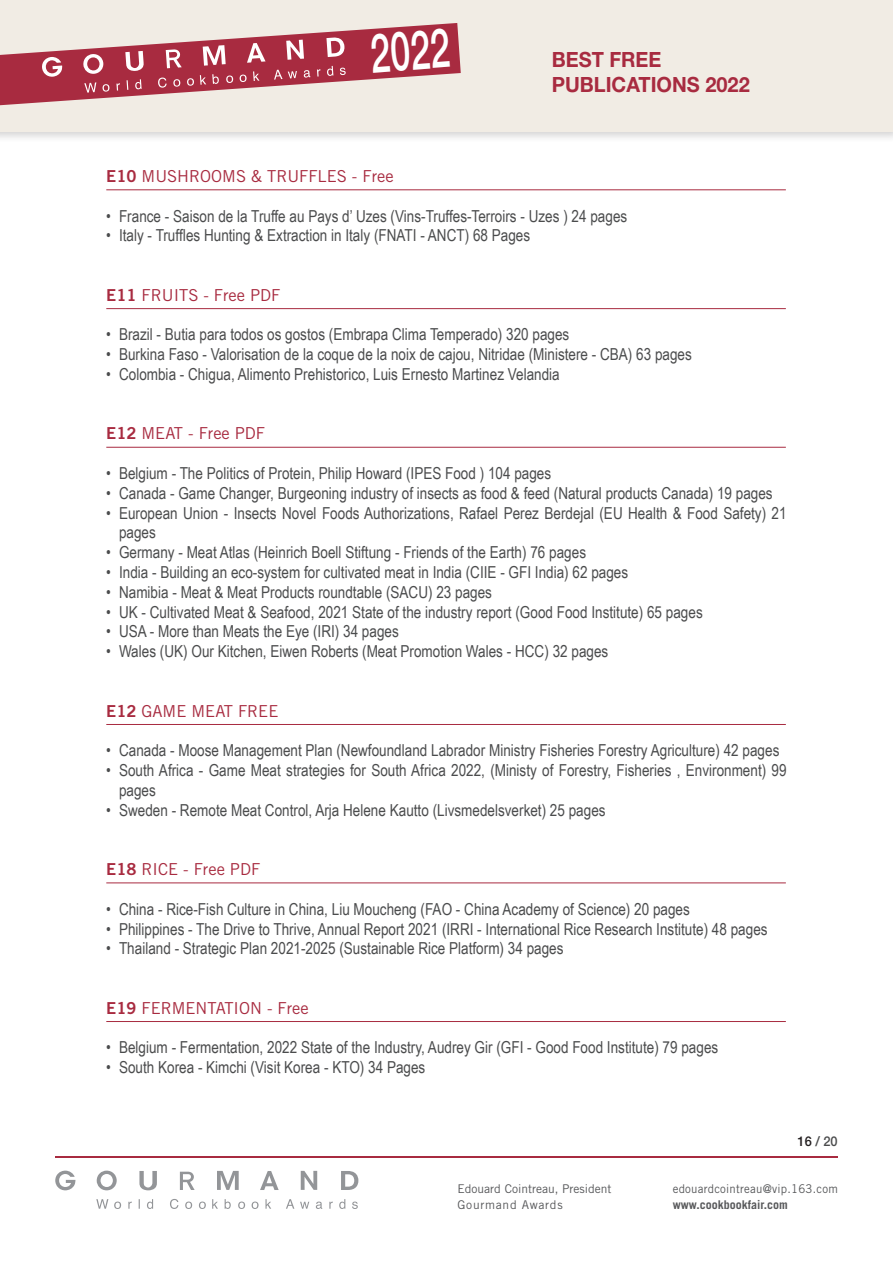
<style>
.page{position:relative;width:893px;height:1263px;background:#fff}
.page>*{position:absolute;margin:0;border:0;box-sizing:border-box;transform-origin:0 0}
.t1{font:500 54.15px "Helvetica Neue LT Std";color:#fff;scale:.66 1}
.t2{font:700 21px/25.2px "Helvetica Neue LT Std";color:#a82b40;scale:.95 1}
.t3{font:16.5px/19.8px "Arial Narrow";color:#4b4c4d}
.t4{font:16.5px "Trade Gothic LT Std";color:#a82b40}
.t5{font:500 13.5px "Helvetica Neue LT Std";color:#4b4c4d;scale:.95 1}
.t6{font:12px/15.6px "Trade Gothic LT Std";color:#57585a}
.t7{font:12px "Trade Gothic LT Std";letter-spacing:.02em;color:#57585a;scale:.95 1}
.t8{font:700 12px "Trade Gothic LT Std";color:#57585a}
.s1{font-family:"Trade Gothic LT Std Bd 2"}
.s2{color:#231f20}
</style>
<div class="page">
<div style="left:0;top:0;width:893px;height:143px;background:#231f20;opacity:.2"></div>
<div style="left:0;top:0;width:893px;height:132px;background:#f1ece4"></div>
<svg style="left:0;top:23px;width:461px;height:83px"></svg>
<hr style="left:55px;top:1157px;width:783px;height:1px;background:#a82b40">
<svg style="left:55px;top:1170px;width:303px;height:20px"></svg>
<svg style="left:96px;top:1199px;width:262px;height:10px"></svg>
<hr style="left:106px;top:189px;width:680px;height:1px;background:#a82b40">
<hr style="left:106px;top:308px;width:680px;height:1px;background:#a82b40">
<hr style="left:106px;top:447px;width:680px;height:1px;background:#a82b40">
<hr style="left:106px;top:724px;width:680px;height:1px;background:#a82b40">
<hr style="left:106px;top:882px;width:680px;height:1px;background:#a82b40">
<hr style="left:106px;top:1021px;width:680px;height:1px;background:#a82b40">
<h1 class="t1" style="left:368px;top:21px;width:123px;rotate:-4deg">2022</h1>
<p class="t2" style="left:552px;top:46px;width:210px">BEST FREE<br>PUBLICATIONS 2022</p>
<p class="t4" style="left:106px;top:166px;width:289px"><span class="s1">E10</span> MUSHROOMS &amp; TRUFFLES - Free</p>
<p class="t3" style="left:106px;top:205px;width:522px">• France - Saison de la Truffe au Pays d’ Uzes (Vins-Truffes-Terroirs - Uzes ) 24 pages</p>
<p class="t3" style="left:106px;top:225px;width:425px">• Italy - Truffles Hunting &amp; Extraction in Italy (FNATI - ANCT) 68 Pages</p>
<p class="t4" style="left:106px;top:285px;width:176px"><span class="s1">E11</span> FRUITS - Free PDF</p>
<p class="t3" style="left:106px;top:324px;width:465px">• Brazil - Butia para todos os gostos (Embrapa Clima Temperado) 320 pages</p>
<p class="t3" style="left:106px;top:344px;width:587px">• Burkina Faso - Valorisation de la coque de la noix de cajou, Nitridae (Ministere - CBA) 63 pages</p>
<p class="t3" style="left:106px;top:364px;width:455px">• Colombia - Chigua, Alimento Prehistorico, Luis Ernesto Martinez Velandia</p>
<p class="t4" style="left:106px;top:424px;width:160px"><span class="s1">E12</span> MEAT - Free PDF</p>
<p class="t3" style="left:106px;top:463px;width:446px">• Belgium - The Politics of Protein, Philip Howard (IPES Food ) 104 pages</p>
<p class="t3" style="left:106px;top:482px;width:668px">• Canada - Game Changer, Burgeoning industry of insects as food &amp; feed (Natural products Canada) 19 pages</p>
<p class="t3" style="left:119px;top:502px;width:669px;text-indent:-13px">• European Union - Insects Novel Foods Authorizations, Rafael Perez Berdejal (EU Health &amp; Food Safety) 21 pages</p>
<p class="t3" style="left:106px;top:542px;width:481px">• Germany - Meat Atlas (Heinrich Boell Stiftung - Friends of the Earth) 76 pages</p>
<p class="t3" style="left:106px;top:562px;width:523px">• India - Building an eco-system for cultivated meat in India (CIIE - GFI India) 62 pages</p>
<p class="t3" style="left:106px;top:581px;width:387px">• Namibia - Meat &amp; Meat Products roundtable (SACU) 23 pages</p>
<p class="t3" style="left:106px;top:601px;width:598px">• UK - Cultivated Meat &amp; Seafood, 2021 State of the industry report (Good Food Institute) 65 pages</p>
<p class="t3" style="left:106px;top:621px;width:294px">• USA - More than Meats the Eye (IRI) 34 pages</p>
<p class="t3" style="left:106px;top:641px;width:504px">• Wales (UK) Our Kitchen, Eiwen Roberts (Meat Promotion Wales - HCC) 32 pages</p>
<p class="t4" style="left:106px;top:701px;width:174px"><span class="s1">E12</span> GAME MEAT FREE</p>
<p class="t3" style="left:106px;top:740px;width:675px">• Canada - Moose Management Plan (Newfoundland Labrador Ministry Fisheries Forestry Agriculture) 42 pages</p>
<p class="t3" style="left:119px;top:760px;width:669px;text-indent:-13px">• South Africa - Game Meat strategies for South Africa 2022, (Ministy of Forestry, Fisheries , Environment) 99 pages</p>
<p class="t3" style="left:106px;top:799px;width:501px">• Sweden - Remote Meat Control, Arja Helene Kautto (Livsmedelsverket) 25 pages</p>
<p class="t4" style="left:106px;top:859px;width:155px"><span class="s1">E18</span> RICE - Free PDF</p>
<p class="t3" style="left:106px;top:898px;width:585px">• China - Rice-Fish Culture in China, Liu Moucheng (FAO - China Academy of Science) 20 pages</p>
<p class="t3" style="left:106px;top:918px;width:663px">• Philippines - The Drive to Thrive, Annual Report 2021 (IRRI - International Rice Research Institute) 48 pages</p>
<p class="t3" style="left:106px;top:938px;width:459px">• Thailand - Strategic Plan 2021-2025 (Sustainable Rice Platform) 34 pages</p>
<p class="t4" style="left:106px;top:998px;width:204px"><span class="s1">E19</span> FERMENTATION - Free</p>
<p class="t3" style="left:106px;top:1037px;width:613px">• Belgium - Fermentation, 2022 State of the Industry, Audrey Gir (GFI - Good Food Institute) 79 pages</p>
<p class="t3" style="left:106px;top:1057px;width:321px">• South Korea - Kimchi (Visit Korea - KTO) 34 Pages</p>
<p class="t5" style="left:797px;top:1133px;width:44px"><span class="s2">16</span> / 20</p>
<p class="t6" style="left:458px;top:1181px;width:156px">Edouard Cointreau, President<br>Gourmand Awards</p>
<p class="t7" style="left:673px;top:1182px;width:175px">edouardcointreau@vip.163.com</p>
<p class="t8" style="left:673px;top:1197px;width:117px">www.cookbookfair.com</p>
</div>
